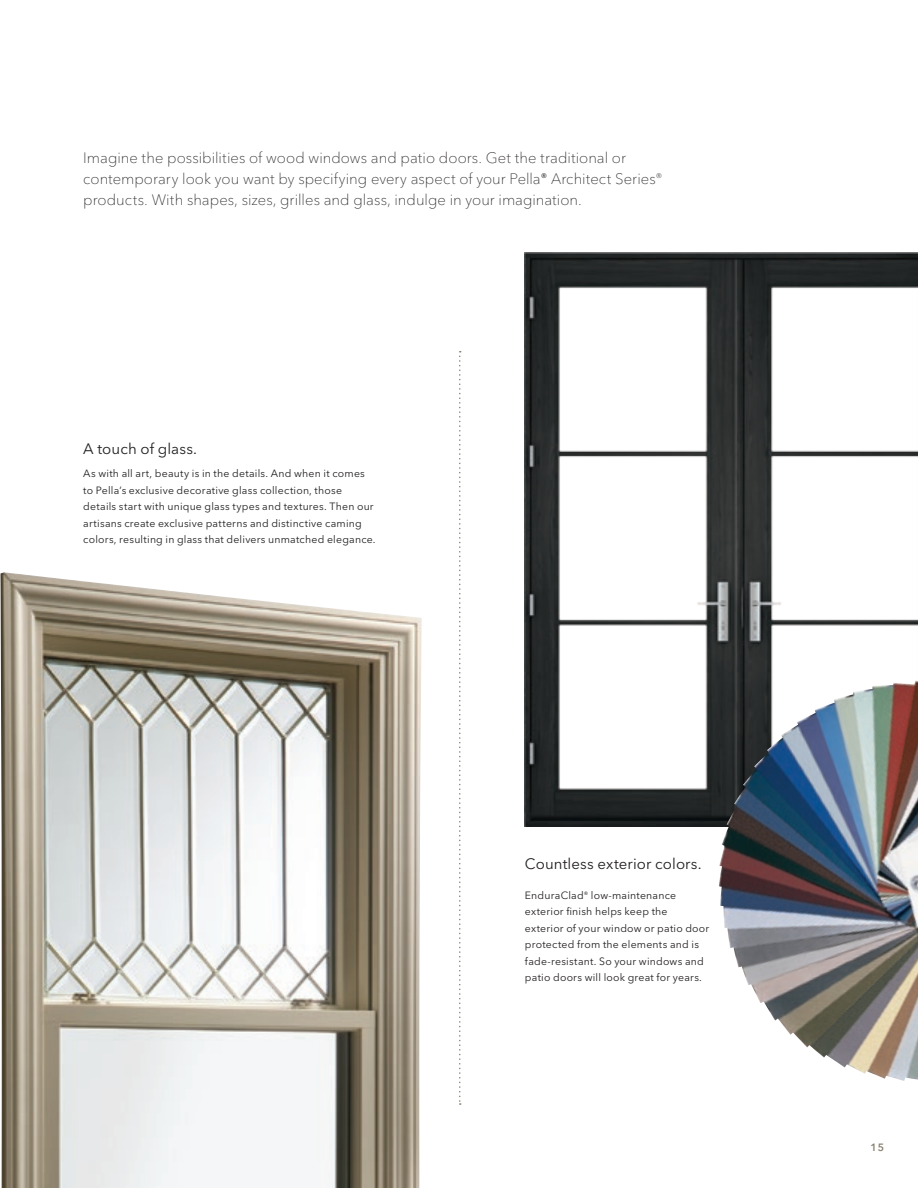
<style>
.page{position:relative;width:918px;height:1188px;background:#fff}
.page>*{position:absolute;margin:0;border:0;box-sizing:border-box;transform-origin:0 0}
.t1{font:100 15px/21px "Avenir Next LT Pro";color:#231f20}
.t2{font:15px "Avenir Next LT Pro";letter-spacing:.005em;color:#231f20}
.t3{font:10.5px/16.5px "Avenir Next LT Pro";letter-spacing:.02em;color:#231f20}
.t4{font:600 10.5px "Avenir Next LT Pro";color:#887f6f}
</style>
<div class="page">
<svg style="left:459px;top:351px;width:2px;height:754px"></svg>
<img style="left:0;top:572px;width:422px;height:616px">
<img style="left:525px;top:252px;width:393px;height:574px">
<img style="left:719px;top:680px;width:199px;height:401px">
<p class="t1" style="left:83px;top:148px;width:581px">Imagine the possibilities of wood windows and patio doors. Get the traditional or contemporary look you want by specifying every aspect of your Pella<sup>®</sup> Architect Series<sup>® </sup>products. With shapes, sizes, grilles and glass, indulge in your imagination.</p>
<h1 class="t2" style="left:83px;top:440px;width:115px">A touch of glass.</h1>
<p class="t3" style="left:83px;top:465px;width:294px">As with all art, beauty is in the details. And when it comes to Pella’s exclusive decorative glass collection, those details start with unique glass types and textures. Then our artisans create exclusive patterns and distinctive caming colors, resulting in glass that delivers unmatched elegance.</p>
<h1 class="t2" style="left:525px;top:855px;width:178px">Countless exterior colors.</h1>
<p class="t3" style="left:525px;top:887px;width:186px">EnduraClad<sup>®</sup> low-maintenance exterior finish helps keep the<br>exterior of your window or patio door protected from the elements and is fade-resistant. So your windows and patio doors will look great for years.</p>
<p class="t4" style="left:871px;top:1141px;width:15px">15</p>
</div>
